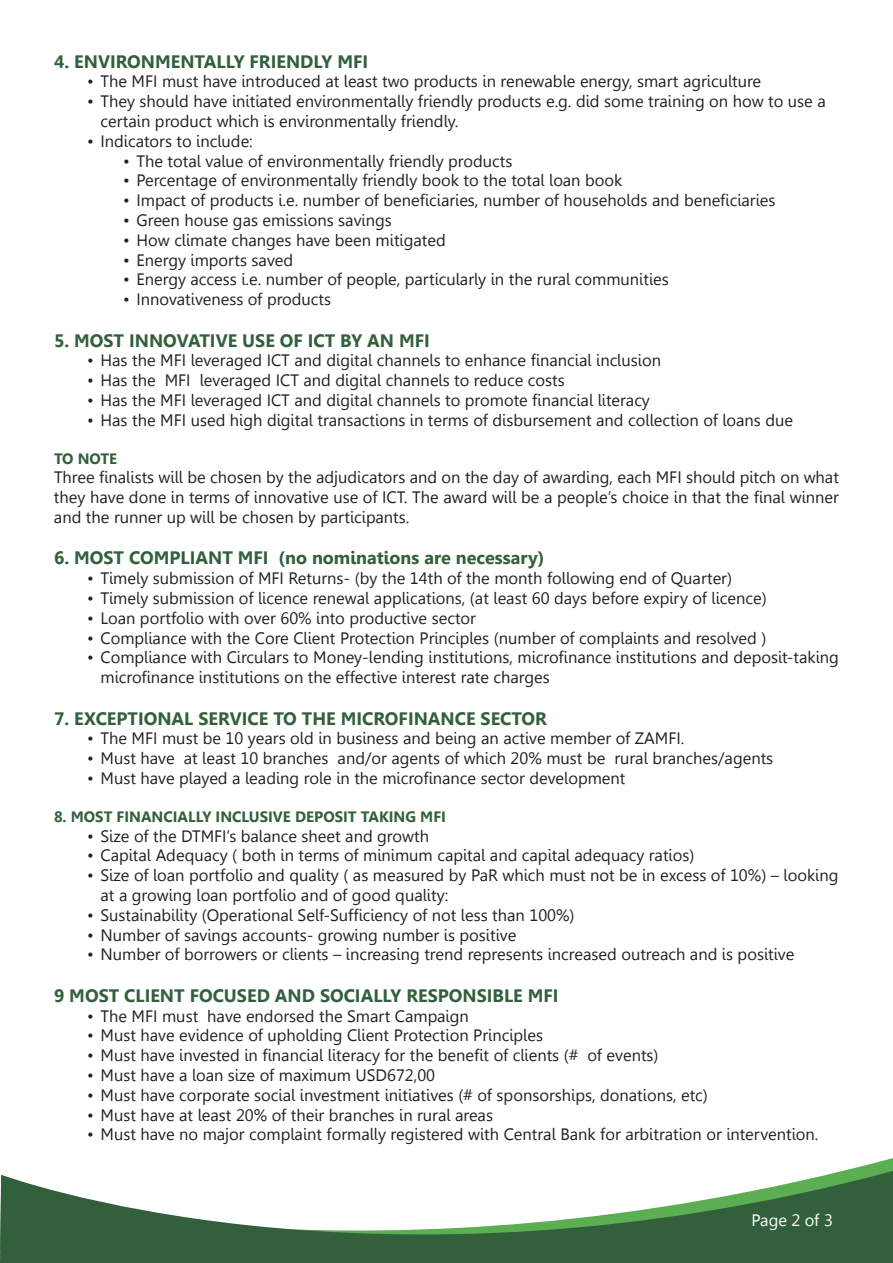
<style>
.page{position:relative;width:893px;height:1263px;background:#fff}
.page>*{position:absolute;margin:0;border:0;box-sizing:border-box;transform-origin:0 0}
.t1{font:700 18px "Gisha";color:#32603c}
.t2{font:16.5px/19.8px "Gisha";color:#231f20}
.t3{font:16.5px "Gisha";letter-spacing:-.01em;color:#fff}
.t4{font:700 15px "Gisha";color:#32603c}
</style>
<div class="page">
<svg style="left:0;top:1171px;width:893px;height:92px;fill:#32603c"></svg>
<p class="t1" style="left:54px;top:51px;width:316px">4. ENVIRONMENTALLY FRIENDLY MFI</p>
<p class="t2" style="left:87px;top:72px;width:676px">• The MFI must have introduced at least two products in renewable energy, smart agriculture</p>
<p class="t2" style="left:100px;top:92px;width:727px;text-indent:-13px">• They should have initiated environmentally friendly products e.g. did some training on how to use a certain product which is environmentally friendly.</p>
<p class="t2" style="left:87px;top:131px;width:167px">• Indicators to include:</p>
<p class="t2" style="left:123px;top:151px;width:391px">• The total value of environmentally friendly products</p>
<p class="t2" style="left:123px;top:171px;width:501px">• Percentage of environmentally friendly book to the total loan book</p>
<p class="t2" style="left:123px;top:191px;width:654px">• Impact of products i.e. number of beneficiaries, number of households and beneficiaries</p>
<p class="t2" style="left:123px;top:210px;width:270px">• Green house gas emissions savings</p>
<p class="t2" style="left:123px;top:230px;width:324px">• How climate changes have been mitigated</p>
<p class="t2" style="left:123px;top:250px;width:172px">• Energy imports saved</p>
<p class="t2" style="left:123px;top:270px;width:547px">• Energy access i.e. number of people, particularly in the rural communities</p>
<p class="t2" style="left:123px;top:290px;width:210px">• Innovativeness of products</p>
<p class="t1" style="left:54px;top:330px;width:377px">5. MOST INNOVATIVE USE OF ICT BY AN MFI</p>
<p class="t2" style="left:87px;top:351px;width:575px">• Has the MFI leveraged ICT and digital channels to enhance financial inclusion</p>
<p class="t2" style="left:87px;top:371px;width:479px">• Has the MFI leveraged ICT and digital channels to reduce costs</p>
<p class="t2" style="left:87px;top:390px;width:564px">• Has the MFI leveraged ICT and digital channels to promote financial literacy</p>
<p class="t2" style="left:87px;top:410px;width:707px">• Has the MFI used high digital transactions in terms of disbursement and collection of loans due</p>
<p class="t4" style="left:54px;top:450px;width:65px">TO NOTE</p>
<p class="t2" style="left:54px;top:468px;width:786px;text-align:justify">Three finalists will be chosen by the adjudicators and on the day of awarding, each MFI should pitch on what they have done in terms of innovative use of ICT. The award will be a people’s choice in that the final winner and the runner up will be chosen by participants.</p>
<p class="t1" style="left:54px;top:548px;width:492px">6. MOST COMPLIANT MFI (no nominations are necessary)</p>
<p class="t2" style="left:87px;top:569px;width:646px">• Timely submission of MFI Returns- (by the 14th of the month following end of Quarter)</p>
<p class="t2" style="left:87px;top:588px;width:681px">• Timely submission of licence renewal applications, (at least 60 days before expiry of licence)</p>
<p class="t2" style="left:87px;top:608px;width:390px">• Loan portfolio with over 60% into productive sector</p>
<p class="t2" style="left:87px;top:628px;width:681px">• Compliance with the Core Client Protection Principles (number of complaints and resolved )</p>
<p class="t2" style="left:100px;top:648px;width:740px;text-indent:-13px">• Compliance with Circulars to Money-lending institutions, microfinance institutions and deposit-taking microfinance institutions on the effective interest rate charges</p>
<p class="t1" style="left:54px;top:708px;width:494px">7. EXCEPTIONAL SERVICE TO THE MICROFINANCE SECTOR</p>
<p class="t2" style="left:87px;top:729px;width:599px">• The MFI must be 10 years old in business and being an active member of ZAMFI.</p>
<p class="t2" style="left:87px;top:749px;width:688px">• Must have at least 10 branches and/or agents of which 20% must be rural branches/agents</p>
<p class="t2" style="left:87px;top:768px;width:540px">• Must have played a leading role in the microfinance sector development</p>
<p class="t4" style="left:54px;top:808px;width:393px">8. MOST FINANCIALLY INCLUSIVE DEPOSIT TAKING MFI</p>
<p class="t2" style="left:87px;top:826px;width:343px">• Size of the DTMFI’s balance sheet and growth</p>
<p class="t2" style="left:87px;top:846px;width:609px">• Capital Adequacy ( both in terms of minimum capital and capital adequacy ratios)</p>
<p class="t2" style="left:100px;top:866px;width:739px;text-indent:-13px">• Size of loan portfolio and quality ( as measured by PaR which must not be in excess of 10%) – looking at a growing loan portfolio and of good quality:</p>
<p class="t2" style="left:87px;top:905px;width:489px">• Sustainability (Operational Self-Sufficiency of not less than 100%)</p>
<p class="t2" style="left:87px;top:925px;width:431px">• Number of savings accounts- growing number is positive</p>
<p class="t2" style="left:87px;top:945px;width:709px">• Number of borrowers or clients – increasing trend represents increased outreach and is positive</p>
<p class="t1" style="left:54px;top:985px;width:506px">9 MOST CLIENT FOCUSED AND SOCIALLY RESPONSIBLE MFI</p>
<p class="t2" style="left:87px;top:1006px;width:383px">• The MFI must have endorsed the Smart Campaign</p>
<p class="t2" style="left:87px;top:1026px;width:457px">• Must have evidence of upholding Client Protection Principles</p>
<p class="t2" style="left:87px;top:1046px;width:573px">• Must have invested in financial literacy for the benefit of clients (# of events)</p>
<p class="t2" style="left:87px;top:1065px;width:350px">• Must have a loan size of maximum USD672,00</p>
<p class="t2" style="left:87px;top:1085px;width:622px">• Must have corporate social investment initiatives (# of sponsorships, donations, etc)</p>
<p class="t2" style="left:87px;top:1105px;width:407px">• Must have at least 20% of their branches in rural areas</p>
<p class="t2" style="left:87px;top:1125px;width:733px">• Must have no major complaint formally registered with Central Bank for arbitration or intervention.</p>
<p class="t3" style="left:752px;top:1210px;width:83px">Page 2 of 3</p>
</div>
